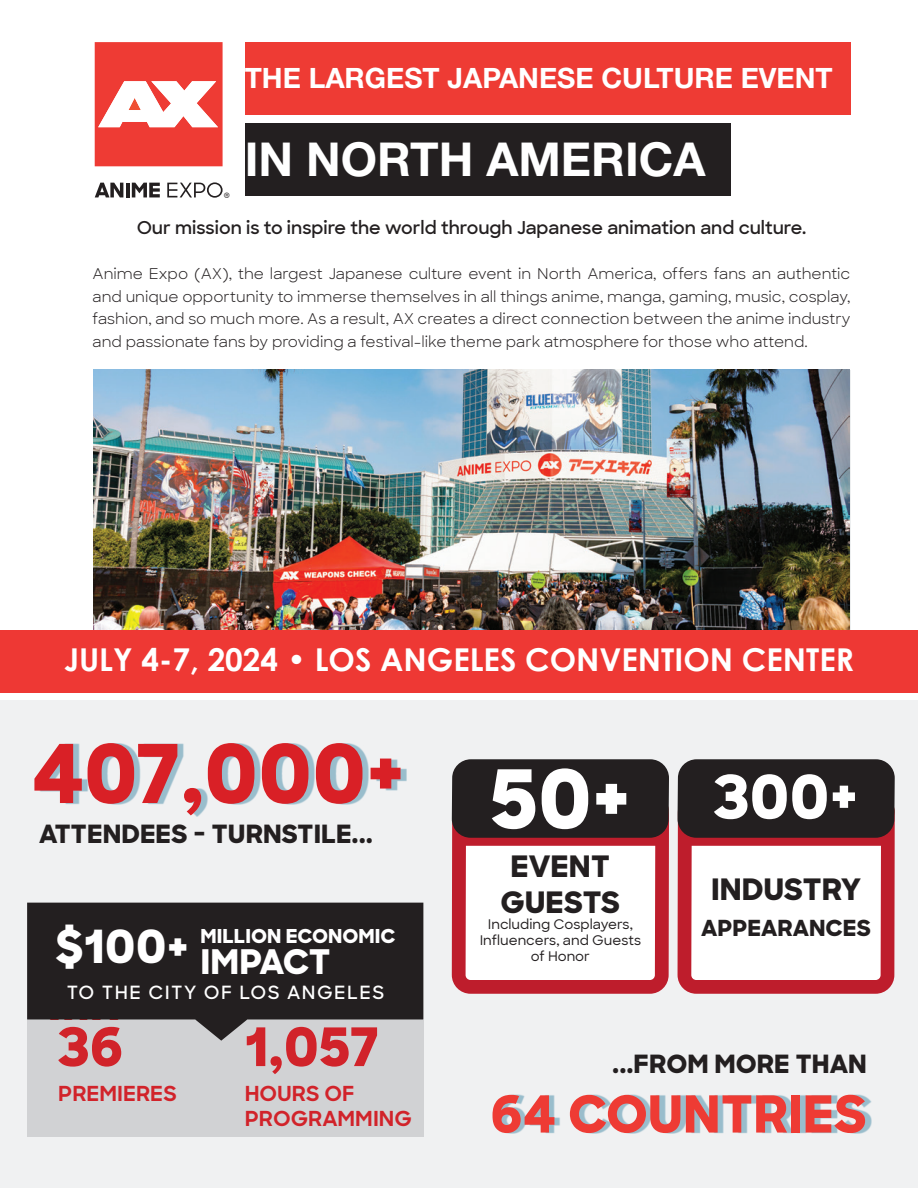
<style>
.page{position:relative;width:918px;height:1188px;background:#fff}
.page>*{position:absolute;margin:0;border:0;box-sizing:border-box;transform-origin:0 0}
.t1{font:800 81px "Sharp Sans";letter-spacing:-.005em;color:#d92026}
.t2{font:800 60px "Sharp Sans";color:#fff}
.t3{font:800 52.95px "Sharp Sans";color:#d1232a}
.t4{font:800 51px "Sharp Sans";color:#ee3b34}
.t5{font:700 46.8px "Helvetica Neue LT Std";color:#fff}
.t6{font:800 46.35px "Sharp Sans";color:#fff}
.t7{font:800 46.35px "Sharp Sans";color:#d92026}
.t8{font:800 34.5px "Sharp Sans";letter-spacing:-.02em;color:#fff}
.t9{font:700 31.5px "Century Gothic";color:#fff}
.t10{font:800 30px/36px "Sharp Sans";color:#231f20;text-align:center}
.t11{font:700 28.05px "Helvetica Neue LT Std";color:#fff}
.t12{font:800 25.5px "Sharp Sans";color:#231f20}
.t13{font:800 22.5px "Sharp Sans";color:#231f20}
.t14{font:700 21px/25.2px "Sharp Sans";color:#d1232a}
.t15{font:800 19.5px "Sharp Sans";color:#fff}
.t16{font:600 18.6px "Sharp Sans";letter-spacing:.08em;color:#fff}
.t17{font:600 18px "Sharp Sans";color:#231f20}
.t18{font:15px/22.5px "Sharp Sans";color:#231f20;text-align:justify}
.t19{font:500 13.5px/16.2px "Sharp Sans";color:#231f20;text-align:center}
.t20{font:500 7.05px "Sharp Sans";color:#231f20}
.s1{font-size:81px}
</style>
<div class="page">
<img style="left:93px;top:370px;width:757px;height:261px">
<div style="left:245px;top:42px;width:605px;height:73px;background:#ee3b34"></div>
<div style="left:245px;top:123px;width:485px;height:73px;background:#231f20"></div>
<svg style="left:95px;top:42px;width:128px;height:124px"></svg>
<svg style="left:95px;top:183px;width:28px;height:14px"></svg>
<hr style="left:126px;top:183px;width:3px;height:14px;background:#231f20">
<svg style="left:132px;top:183px;width:28px;height:14px"></svg>
<svg style="left:167px;top:182px;width:56px;height:16px"></svg>
<div style="left:0;top:631px;width:918px;height:62px;background:#ee3834"></div>
<div style="left:0;top:700px;width:918px;height:488px;background:#f0f1f2"></div>
<div style="left:27px;top:1020px;width:396px;height:116px;background:#d1d2d4"></div>
<svg style="left:27px;top:903px;width:396px;height:138px;background:#3c393a"></svg>
<svg style="left:40px;top:743px;width:367px;height:74px"></svg>
<svg style="left:498px;top:1094px;width:374px;height:40px"></svg>
<div style="left:452px;top:794px;width:217px;height:200px;background:#be1d2c;border-radius:19px"></div>
<svg style="left:452px;top:823px;width:217px;height:157px"></svg>
<div style="left:678px;top:794px;width:217px;height:200px;background:#be1d2c;border-radius:19px"></div>
<svg style="left:678px;top:823px;width:217px;height:157px"></svg>
<div style="left:452px;top:759px;width:217px;height:79px;background:#231f20;border-radius:19px"></div>
<div style="left:678px;top:759px;width:217px;height:79px;background:#231f20;border-radius:19px"></div>
<h3 class="t11" style="left:245px;top:61px;width:590px">THE LARGEST JAPANESE CULTURE EVENT</h3>
<p class="t20" style="left:224px;top:189px;width:8px">®</p>
<h3 class="t5" style="left:245px;top:131px;width:462px">IN NORTH AMERICA</h3>
<p class="t17" style="left:137px;top:214px;width:671px">Our mission is to inspire the world through Japanese animation and culture.</p>
<p class="t18" style="left:93px;top:262px;width:759px">Anime Expo (AX), the largest Japanese culture event in North America, offers fans an authentic and unique opportunity to immerse themselves in all things anime, manga, gaming, music, cosplay, fashion, and so much more. As a result, AX creates a direct connection between the anime industry and passionate fans by providing a festival-like theme park atmosphere for those who attend.</p>
<h3 class="t9" style="left:64px;top:640px;width:792px">JULY 4-7, 2024 • LOS ANGELES CONVENTION CENTER</h3>
<h1 class="t1" style="left:31px;top:713px;width:375px">407,000+</h1>
<h3 class="t12" style="left:39px;top:815px;width:335px">ATTENDEES - TURNSTILE...</h3>
<h3 class="t6" style="left:55px;top:912px;width:135px">$100+</h3>
<h3 class="t15" style="left:201px;top:921px;width:196px">MILLION ECONOMIC</h3>
<h3 class="t8" style="left:201px;top:936px;width:132px">IMPACT</h3>
<p class="t16" style="left:67px;top:978px;width:319px">TO THE CITY OF LOS ANGELES</p>
<h3 class="t7" style="left:36px;top:991px;width:86px">780</h3>
<h3 class="t3" style="left:58px;top:1007px;width:67px">36</h3>
<h3 class="t3" style="left:245px;top:1007px;width:136px">1,057</h3>
<h3 class="t14" style="left:58px;top:1080px;width:120px">PREMIERES</h3>
<h3 class="t14" style="left:245px;top:1080px;width:169px">HOURS OF<br>PROGRAMMING</h3>
<h2 class="t2" style="left:490px;top:752px;width:370px"><span class="s1">50+</span> 300+</h2>
<h3 class="t10" style="left:501px;top:847px;width:121px">EVENT<br>GUESTS</h3>
<p class="t19" style="left:480px;top:915px;width:163px">Including Cosplayers,<br>Influencers, and Guests of Honor</p>
<h3 class="t10" style="left:711px;top:870px;width:152px">INDUSTRY</h3>
<h3 class="t13" style="left:701px;top:911px;width:171px">APPEARANCES</h3>
<h3 class="t12" style="left:612px;top:1045px;width:256px">...FROM MORE THAN</h3>
<h3 class="t4" style="left:490px;top:1076px;width:378px">64 COUNTRIES</h3>
</div>
